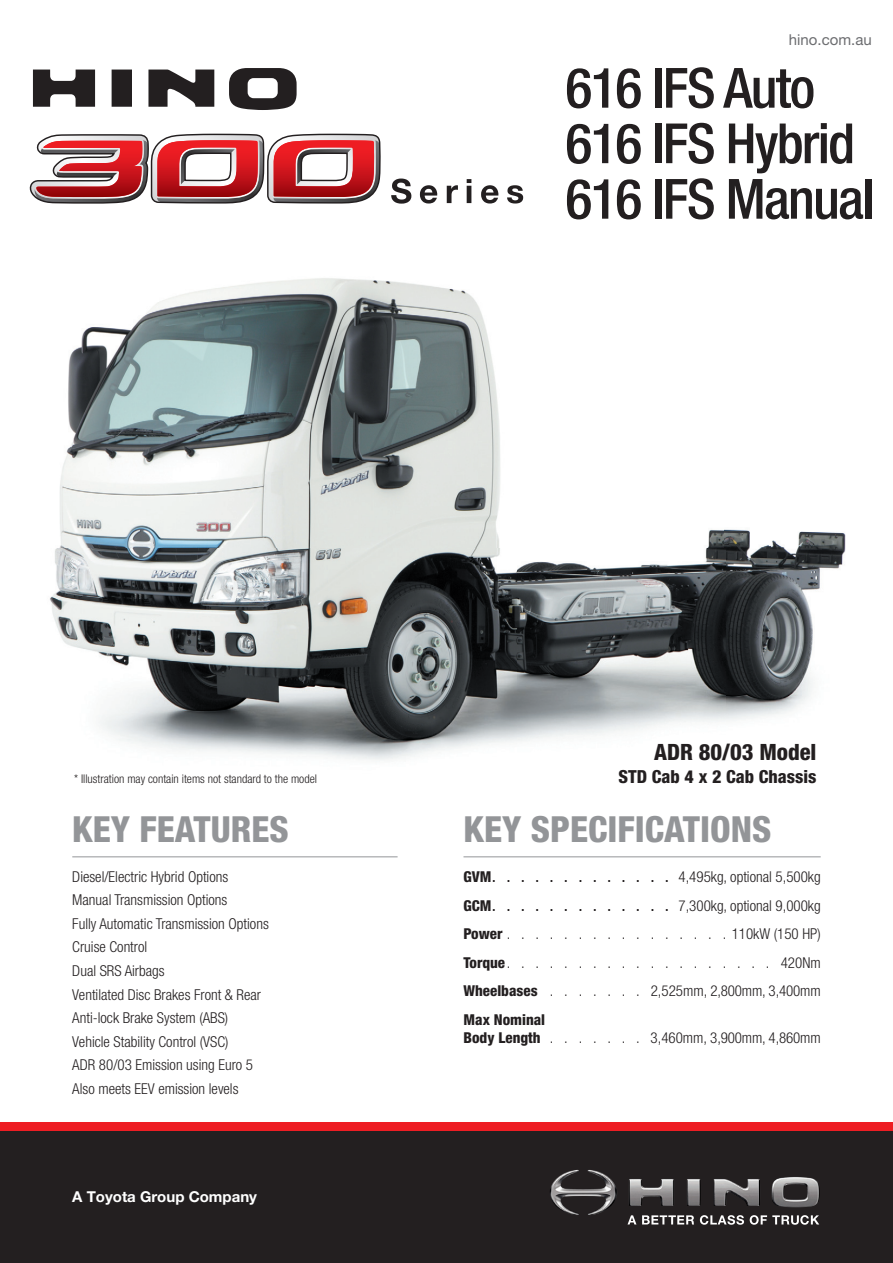
<style>
.page{position:relative;width:893px;height:1263px;background:#fff}
.page>*{position:absolute;margin:0;border:0;box-sizing:border-box;transform-origin:0 0}
.t1{font:500 condensed 55.5px/55.5px "Helvetica Neue LT Std";letter-spacing:-.03em;color:#231f20}
.t2{font:800 condensed 36px "Helvetica Neue LT Std";color:#939598}
.t3{font:800 condensed 22.5px "Helvetica Neue LT Std";color:#231f20}
.t4{font:800 condensed 18px "Helvetica Neue LT Std";color:#231f20}
.t5{font:300 condensed 15px/23.5px "Helvetica Neue LT Std";color:#231f20}
.t6{font:700 15px "Helvetica Neue LT Pro";color:#fff}
.t7{font:15px "Helvetica Neue LT Pro";color:#6c6d70}
.t8{font:300 condensed 12px "Helvetica Neue LT Std";color:#231f20}
.s1{font-weight:800}
.s2{font-weight:500}
</style>
<div class="page">
<img style="left:50px;top:200px;width:796px;height:560px">
<svg style="left:391px;top:179px;width:20px;height:25px"></svg>
<svg style="left:420px;top:185px;width:17px;height:19px"></svg>
<svg style="left:447px;top:185px;width:11px;height:18px"></svg>
<svg style="left:467px;top:179px;width:4px;height:24px"></svg>
<svg style="left:481px;top:185px;width:17px;height:19px"></svg>
<svg style="left:507px;top:185px;width:16px;height:19px"></svg>
<svg style="left:30px;top:134px;width:351px;height:70px"></svg>
<svg style="left:33px;top:68px;width:264px;height:42px"></svg>
<hr style="left:72px;top:856px;width:326px;height:1px;background:#939598">
<hr style="left:463px;top:856px;width:358px;height:1px;background:#939598">
<div style="left:0;top:1131px;width:893px;height:132px;background:#231f20"></div>
<div style="left:0;top:1123px;width:893px;height:8px;background:#ee1d23"></div>
<img style="left:550px;top:1170px;width:270px;height:45px">
<svg style="left:627px;top:1215px;width:9px;height:9px"></svg>
<svg style="left:642px;top:1215px;width:52px;height:9px"></svg>
<svg style="left:700px;top:1215px;width:44px;height:10px"></svg>
<svg style="left:750px;top:1215px;width:69px;height:10px"></svg>
<p class="t7" style="left:789px;top:30px;width:84px">hino.com.au</p>
<h1 class="t1" style="left:566px;top:60px;width:310px">616 IFS Auto<br>616 IFS Hybrid<br>616 IFS Manual</h1>
<h3 class="t3" style="left:654px;top:738px;width:164px">ADR 80/03 Model</h3>
<p class="t8" style="left:74px;top:772px;width:244px">* Illustration may contain items not standard to the model</p>
<p class="t4" style="left:619px;top:765px;width:199px">STD Cab 4 x 2 Cab Chassis</p>
<h2 class="t2" style="left:72px;top:807px;width:218px">KEY FEATURES</h2>
<p class="t5" style="left:72px;top:865px;width:198px">Diesel/Electric Hybrid Options<br>Manual Transmission Options<br>Fully Automatic Transmission Options<br>Cruise Control<br>Dual SRS Airbags<br>Ventilated Disc Brakes Front &amp; Rear<br>Anti-lock Brake System (ABS)<br>Vehicle Stability Control (VSC)<br>ADR 80/03 Emission using Euro 5<br>Also meets EEV emission levels</p>
<p class="t6" style="left:72px;top:1188px;width:186px">A Toyota Group Company</p>
<h2 class="t2" style="left:463px;top:807px;width:309px">KEY SPECIFICATIONS</h2>
<p class="t5" style="left:463px;top:862px;width:359px;line-height:28.7px;text-align:justify"><span class="s1">GVM</span> <span class="s2">. . . . . . . . . . . . .</span> 4,495kg, optional 5,500kg <span class="s1">GCM</span> <span class="s2">. . . . . . . . . . . . .</span> 7,300kg, optional 9,000kg <span class="s1">Power</span> . . . . . . . . . . . . . . . . 110kW (150 HP)<br><span class="s1">Torque</span> . . . . . . . . . . . . . . . . . . . 420Nm <span class="s1">Wheelbases</span> . . . . . . . 2,525mm, 2,800mm, 3,400mm <span class="s1">Max Nominal</span></p>
<p class="t5" style="left:463px;top:1026px;width:359px"><span class="s1">Body Length</span> . . . . . . . 3,460mm, 3,900mm, 4,860mm</p>
</div>
